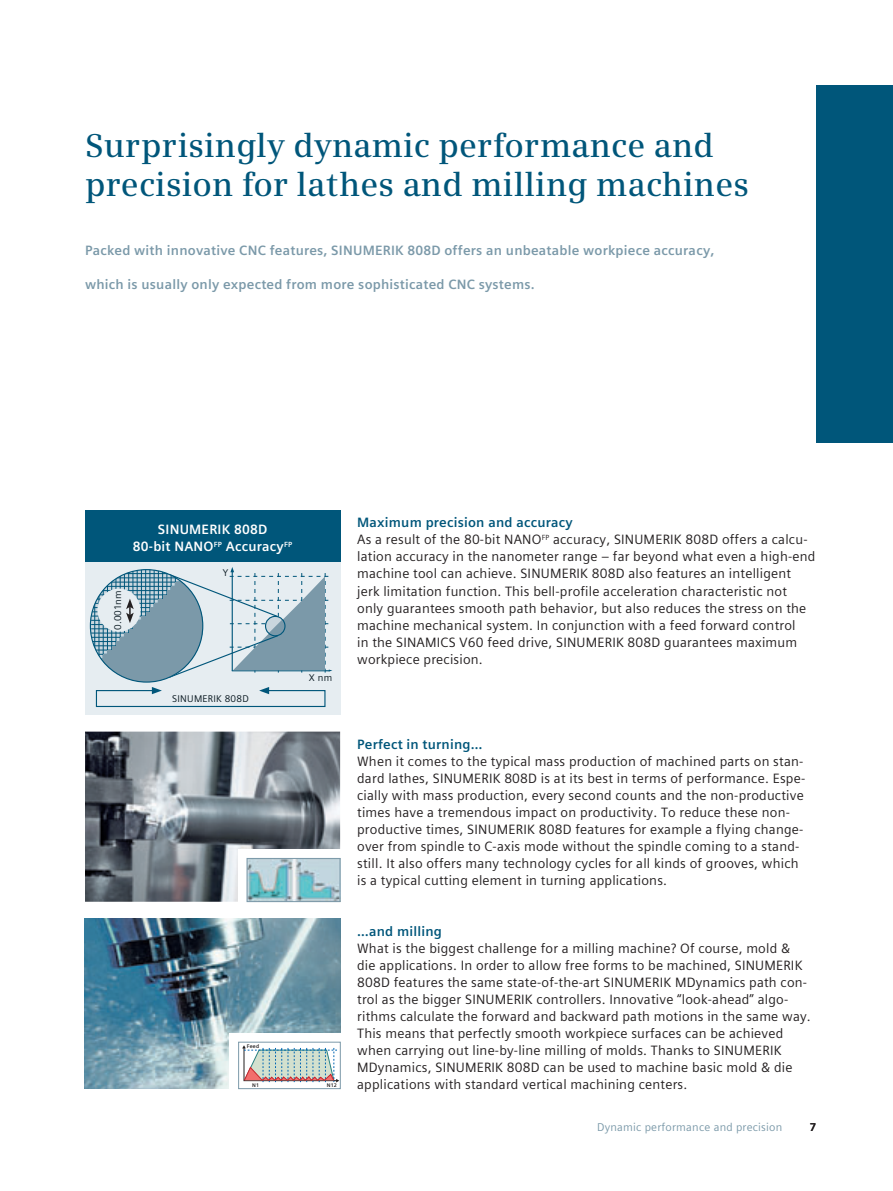
<style>
.page{position:relative;width:893px;height:1191px;background:#fff}
.page>*{position:absolute;margin:0;border:0;box-sizing:border-box;transform-origin:0 0}
.t1{font:600 33px/38.2px "Siemens Serif";letter-spacing:.005em;color:#00567a}
.t2{font:13.5px/17px "Siemens Sans Global";letter-spacing:.015em;color:#231f20}
.t3{font:700 13.5px "Siemens Sans Global";letter-spacing:.015em;color:#7b99a9}
.t4{font:700 13.5px/17px "Siemens Sans Global";letter-spacing:.015em;color:#fff;text-align:center}
.t5{font:700 13.5px "Siemens Sans Global";letter-spacing:.015em;color:#00567a}
.t6{font:11.25px "Siemens Sans Global";letter-spacing:.02em;color:#7b99a9}
.t7{font:700 11.25px "Siemens Sans Global";color:#231f20}
.t8{font:9.75px "Siemens Sans Global";letter-spacing:.025em;color:#0b1a22}
.t9{font:700 5.25px "Siemens Sans Global";letter-spacing:.015em;color:#231f20}
.s1{font-weight:700;color:#00567a}
</style>
<div class="page">
<div style="left:816px;top:85px;width:77px;height:357px;background:#00567a"></div>
<div style="left:85px;top:561px;width:255px;height:153px;background:#e6edf1"></div>
<svg style="left:173px;top:567px;width:159px;height:106px"></svg>
<svg style="left:90px;top:569px;width:113px;height:113px"></svg>
<hr style="left:90px;top:569px;width:1px;height:96px;background:#00567a">
<hr style="left:94px;top:569px;width:1px;height:96px;background:#00567a">
<hr style="left:99px;top:569px;width:1px;height:96px;background:#00567a">
<hr style="left:103px;top:569px;width:1px;height:96px;background:#00567a">
<hr style="left:107px;top:569px;width:1px;height:96px;background:#00567a">
<hr style="left:111px;top:569px;width:1px;height:96px;background:#00567a">
<hr style="left:116px;top:569px;width:1px;height:96px;background:#00567a">
<hr style="left:120px;top:569px;width:1px;height:96px;background:#00567a">
<hr style="left:124px;top:569px;width:1px;height:96px;background:#00567a">
<hr style="left:128px;top:569px;width:1px;height:96px;background:#00567a">
<hr style="left:133px;top:569px;width:1px;height:96px;background:#00567a">
<hr style="left:137px;top:569px;width:1px;height:96px;background:#00567a">
<hr style="left:141px;top:569px;width:1px;height:96px;background:#00567a">
<hr style="left:145px;top:569px;width:1px;height:96px;background:#00567a">
<hr style="left:150px;top:569px;width:1px;height:96px;background:#00567a">
<hr style="left:154px;top:569px;width:1px;height:96px;background:#00567a">
<hr style="left:158px;top:569px;width:1px;height:96px;background:#00567a">
<hr style="left:162px;top:569px;width:1px;height:96px;background:#00567a">
<hr style="left:167px;top:569px;width:1px;height:96px;background:#00567a">
<hr style="left:171px;top:569px;width:1px;height:96px;background:#00567a">
<hr style="left:175px;top:569px;width:1px;height:96px;background:#00567a">
<hr style="left:179px;top:569px;width:1px;height:96px;background:#00567a">
<hr style="left:184px;top:569px;width:1px;height:96px;background:#00567a">
<hr style="left:188px;top:569px;width:1px;height:96px;background:#00567a">
<hr style="left:91px;top:569px;width:96px;height:1px;background:#00567a">
<hr style="left:91px;top:573px;width:96px;height:1px;background:#00567a">
<hr style="left:91px;top:577px;width:96px;height:1px;background:#00567a">
<hr style="left:91px;top:582px;width:96px;height:1px;background:#00567a">
<hr style="left:91px;top:586px;width:96px;height:1px;background:#00567a">
<hr style="left:91px;top:590px;width:96px;height:1px;background:#00567a">
<hr style="left:91px;top:594px;width:96px;height:1px;background:#00567a">
<hr style="left:91px;top:599px;width:96px;height:1px;background:#00567a">
<hr style="left:91px;top:603px;width:96px;height:1px;background:#00567a">
<hr style="left:91px;top:607px;width:96px;height:1px;background:#00567a">
<hr style="left:91px;top:611px;width:96px;height:1px;background:#00567a">
<hr style="left:91px;top:616px;width:96px;height:1px;background:#00567a">
<hr style="left:91px;top:620px;width:96px;height:1px;background:#00567a">
<hr style="left:91px;top:624px;width:96px;height:1px;background:#00567a">
<hr style="left:91px;top:628px;width:96px;height:1px;background:#00567a">
<hr style="left:91px;top:633px;width:96px;height:1px;background:#00567a">
<hr style="left:91px;top:637px;width:96px;height:1px;background:#00567a">
<hr style="left:91px;top:641px;width:96px;height:1px;background:#00567a">
<hr style="left:91px;top:645px;width:96px;height:1px;background:#00567a">
<hr style="left:91px;top:650px;width:96px;height:1px;background:#00567a">
<hr style="left:91px;top:654px;width:96px;height:1px;background:#00567a">
<hr style="left:91px;top:658px;width:96px;height:1px;background:#00567a">
<hr style="left:91px;top:662px;width:96px;height:1px;background:#00567a">
<svg style="left:120px;top:676px;width:54px;height:6px"></svg>
<svg style="left:113px;top:672px;width:90px;height:4px"></svg>
<svg style="left:108px;top:668px;width:95px;height:4px"></svg>
<svg style="left:99px;top:664px;width:104px;height:4px"></svg>
<svg style="left:99px;top:659px;width:104px;height:5px"></svg>
<div style="left:103px;top:654px;width:100px;height:5px;background:#7b99a9"></div>
<div style="left:108px;top:650px;width:95px;height:5px;background:#7b99a9"></div>
<div style="left:112px;top:646px;width:91px;height:5px;background:#7b99a9"></div>
<div style="left:116px;top:642px;width:87px;height:5px;background:#7b99a9"></div>
<div style="left:120px;top:637px;width:83px;height:5px;background:#7b99a9"></div>
<div style="left:125px;top:633px;width:78px;height:5px;background:#7b99a9"></div>
<div style="left:129px;top:629px;width:74px;height:5px;background:#7b99a9"></div>
<div style="left:133px;top:625px;width:70px;height:5px;background:#7b99a9"></div>
<div style="left:137px;top:620px;width:66px;height:5px;background:#7b99a9"></div>
<div style="left:142px;top:616px;width:61px;height:5px;background:#7b99a9"></div>
<div style="left:146px;top:612px;width:57px;height:5px;background:#7b99a9"></div>
<div style="left:150px;top:608px;width:53px;height:5px;background:#7b99a9"></div>
<div style="left:154px;top:603px;width:49px;height:5px;background:#7b99a9"></div>
<div style="left:159px;top:599px;width:44px;height:5px;background:#7b99a9"></div>
<svg style="left:163px;top:595px;width:40px;height:5px"></svg>
<svg style="left:167px;top:591px;width:36px;height:5px"></svg>
<svg style="left:171px;top:586px;width:32px;height:5px"></svg>
<svg style="left:176px;top:582px;width:27px;height:5px"></svg>
<svg style="left:180px;top:578px;width:23px;height:5px"></svg>
<div style="left:97px;top:588px;width:44px;height:43px;background:#e6edf1;border-radius:50%"></div>
<svg style="left:126px;top:599px;width:8px;height:24px"></svg>
<div style="left:85px;top:510px;width:255px;height:51px;background:#00567a"></div>
<img style="left:85px;top:731px;width:255px;height:170px">
<div style="left:238px;top:849px;width:102px;height:52px;background:#fff"></div>
<img style="left:249px;top:860px;width:89px;height:40px">
<div style="left:247px;top:858px;width:93px;height:44px;border:1px solid #7b99a9"></div>
<img style="left:85px;top:918px;width:255px;height:170px">
<div style="left:230px;top:1033px;width:113px;height:57px;background:#fff"></div>
<svg style="left:242px;top:1045px;width:97px;height:37px"></svg>
<div style="left:238px;top:1042px;width:103px;height:47px;border:1px solid #7b99a9"></div>
<svg style="left:95px;top:687px;width:231px;height:20px"></svg>
<h1 class="t1" style="left:85px;top:128px;width:665px">Surprisingly dynamic performance and precision for lathes and milling machines</h1>
<p class="t3" style="left:85px;top:242px;width:631px">Packed with innovative CNC features, SINUMERIK 808D offers an unbeatable workpiece accuracy,</p>
<p class="t3" style="left:85px;top:276px;width:451px">which is usually only expected from more sophisticated CNC systems.</p>
<p class="t8" style="left:112px;top:629px;width:40px;rotate:-90deg">0.001nm</p>
<p class="t4" style="left:133px;top:520px;width:161px">SINUMERIK 808D<br>80-bit NANO<sup>FP</sup> Accuracy<sup>FP</sup></p>
<p class="t8" style="left:223px;top:567px;width:7px">Y</p>
<p class="t8" style="left:172px;top:692px;width:78px">SINUMERIK 808D</p>
<p class="t8" style="left:309px;top:671px;width:25px">X nm</p>
<p class="t9" style="left:247px;top:1042px;width:14px">Feed</p>
<p class="t9" style="left:252px;top:1081px;width:8px">N1</p>
<p class="t9" style="left:327px;top:1081px;width:12px">N12</p>
<p class="t2" style="left:357px;top:514px;width:460px"><span class="s1">Maximum precision and accuracy<br></span>As a result of the 80-bit NANO<sup>FP</sup> accuracy, SINUMERIK 808D offers a calcu&shy;lation accuracy in the nanometer range – far beyond what even a high-end machine tool can achieve. SINUMERIK 808D also features an intelligent jerk limitation function. This bell-profile acceleration characteristic not only guarantees smooth path behavior, but also reduces the stress on the machine mechanical system. In conjunction with a feed forward control<br>in the SINAMICS V60 feed drive, SINUMERIK 808D guarantees maximum workpiece precision.</p>
<p class="t5" style="left:357px;top:735px;width:127px">Perfect in turning…</p>
<p class="t2" style="left:357px;top:752px;width:449px">When it comes to the typical mass production of machined parts on stan&shy;dard lathes, SINUMERIK 808D is at its best in terms of performance. Espe&shy;cially with mass production, every second counts and the non-productive times have a tremendous impact on productivity. To reduce these non&shy;productive times, SINUMERIK 808D features for example a flying change&shy;over from spindle to C-axis mode without the spindle coming to a stand&shy;still. It also offers many technology cycles for all kinds of grooves, which is a typical cutting element in turning applications.</p>
<p class="t5" style="left:357px;top:922px;width:86px">…and milling</p>
<p class="t2" style="left:357px;top:939px;width:455px">What is the biggest challenge for a milling machine? Of course, mold &amp; die applications. In order to allow free forms to be machined, SINUMERIK 808D features the same state-of-the-art SINUMERIK MDynamics path con&shy;trol as the bigger SINUMERIK controllers. Innovative “look-ahead” algo&shy;rithms calculate the forward and backward path motions in the same way.<br>This means that perfectly smooth workpiece surfaces can be achieved when carrying out line-by-line milling of molds. Thanks to SINUMERIK MDynamics, SINUMERIK 808D can be used to machine basic mold &amp; die applications with standard vertical machining centers.</p>
<p class="t6" style="left:597px;top:1120px;width:187px">Dynamic performance and precision</p>
<p class="t7" style="left:810px;top:1120px;width:8px">7</p>
</div>
